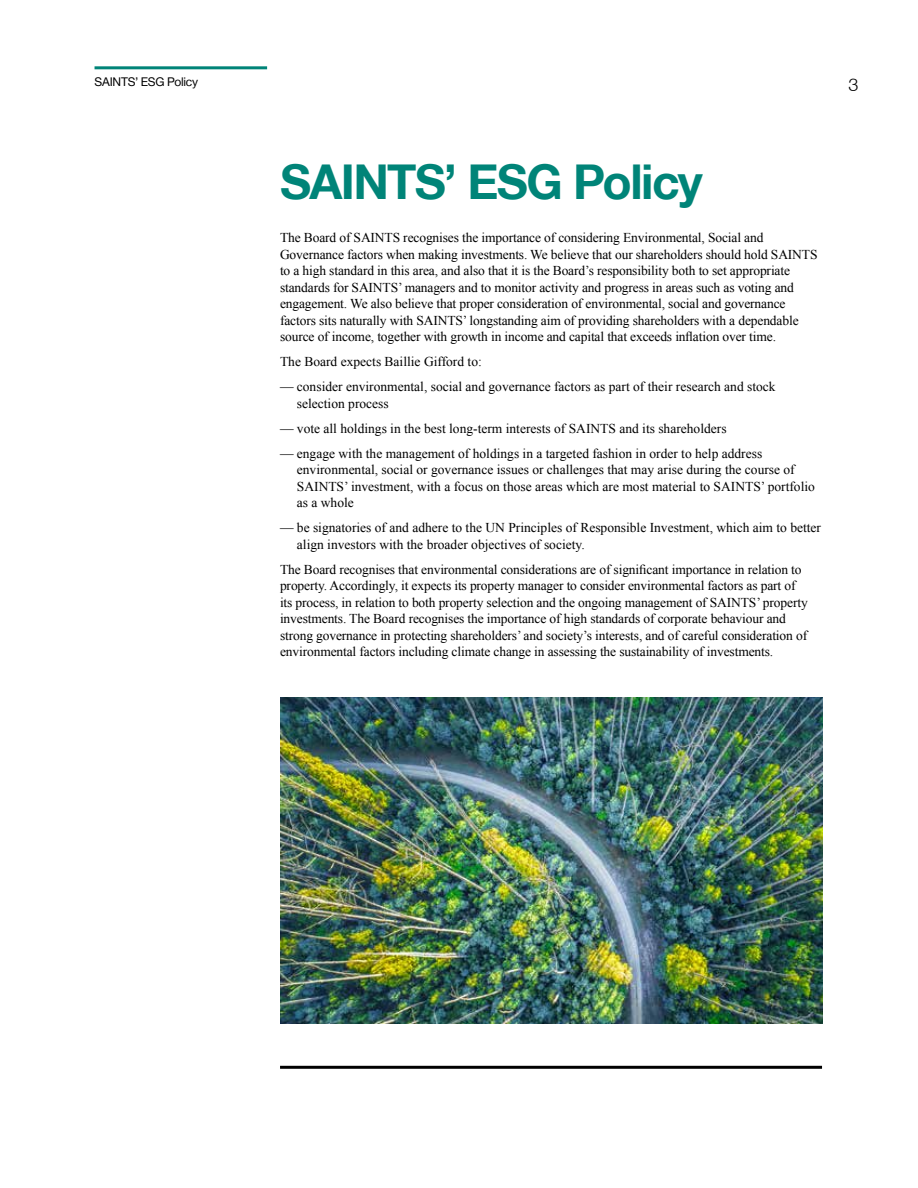
<style>
.page{position:relative;width:918px;height:1188px;background:#fff}
.page>*{position:absolute;margin:0;border:0;box-sizing:border-box;transform-origin:0 0}
.t1{font:700 48px "Helvetica Neue LT";letter-spacing:-.035em;color:#008478}
.t2{font:300 18px "Helvetica Neue LT";color:#000}
.t3{font:13.5px/16.5px "Times New Roman";letter-spacing:-.01em;color:#000}
.t4{font:12px "Helvetica Neue LT";letter-spacing:-.02em;color:#000}
</style>
<div class="page">
<hr style="left:95px;top:66px;width:172px;height:3px;background:#008478">
<hr style="left:280px;top:1066px;width:542px;height:3px;background:#000">
<img style="left:280px;top:697px;width:542px;height:326px">
<p class="t4" style="left:95px;top:75px;width:105px">SAINTS’ ESG Policy</p>
<h2 class="t2" style="left:848px;top:73px;width:12px">3</h2>
<h1 class="t1" style="left:280px;top:152px;width:424px">SAINTS’ ESG Policy</h1>
<p class="t3" style="left:280px;top:229px;width:539px">The Board of SAINTS recognises the importance of considering Environmental, Social and Governance factors when making investments. We believe that our shareholders should hold SAINTS to a high standard in this area, and also that it is the Board’s responsibility both to set appropriate standards for SAINTS’ managers and to monitor activity and progress in areas such as voting and engagement. We also believe that proper consideration of environmental, social and governance factors sits naturally with SAINTS’ longstanding aim of providing shareholders with a dependable source of income, together with growth in income and capital that exceeds inflation over time.</p>
<p class="t3" style="left:280px;top:353px;width:203px">The Board expects Baillie Gifford to:</p>
<p class="t3" style="left:297px;top:378px;width:480px;text-indent:-17px">— consider environmental, social and governance factors as part of their research and stock selection process</p>
<p class="t3" style="left:280px;top:420px;width:448px">— vote all holdings in the best long-term interests of SAINTS and its shareholders</p>
<p class="t3" style="left:297px;top:445px;width:520px;text-indent:-17px">— engage with the management of holdings in a targeted fashion in order to help address environmental, social or governance issues or challenges that may arise during the course of SAINTS’ investment, with a focus on those areas which are most material to SAINTS’ portfolio as a whole</p>
<p class="t3" style="left:297px;top:519px;width:526px;text-indent:-17px">— be signatories of and adhere to the UN Principles of Responsible Investment, which aim to better align investors with the broader objectives of society.</p>
<p class="t3" style="left:280px;top:561px;width:529px">The Board recognises that environmental considerations are of significant importance in relation to property. Accordingly, it expects its property manager to consider environmental factors as part of its process, in relation to both property selection and the ongoing management of SAINTS’ property investments. The Board recognises the importance of high standards of corporate behaviour and strong governance in protecting shareholders’ and society’s interests, and of careful consideration of environmental factors including climate change in assessing the sustainability of investments.</p>
</div>
